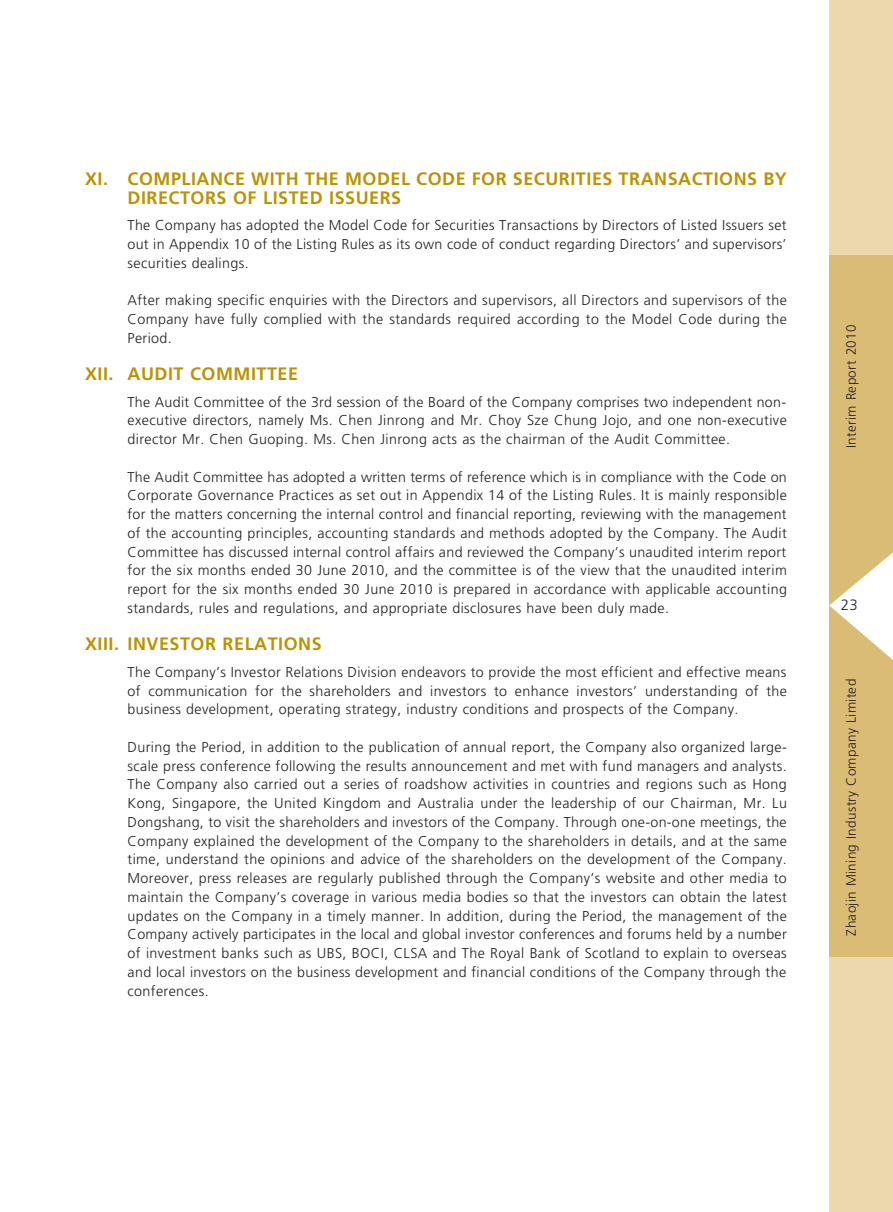
<style>
.page{position:relative;width:893px;height:1212px;background:#fff}
.page>*{position:absolute;margin:0;border:0;box-sizing:border-box;transform-origin:0 0}
.t1{font:700 18px/18.8px "Frutiger LT Std";letter-spacing:.03em;color:#bc9306}
.t2{font:300 15px "Frutiger LT Std";color:#231f20}
.t3{font:300 14.25px/18.8px "Frutiger LT Std";letter-spacing:.03em;color:#231f20;text-align:justify}
.t4{font:300 13.5px "Frutiger LT Std";letter-spacing:.03em;color:#231f20}
</style>
<div class="page">
<div style="left:829px;top:0;width:64px;height:1212px;background:#ebd8ac"></div>
<div style="left:829px;top:255px;width:64px;height:702px;background:#dabc75"></div>
<svg style="left:829px;top:552px;width:64px;height:108px"></svg>
<p class="t1" style="left:128px;top:169px;width:661px;text-indent:-43px">XI. COMPLIANCE WITH THE MODEL CODE FOR SECURITIES TRANSACTIONS BY<br>DIRECTORS OF LISTED ISSUERS</p>
<p class="t3" style="left:128px;top:216px;width:660px">The Company has adopted the Model Code for Securities Transactions by Directors of Listed Issuers set out in Appendix 10 of the Listing Rules as its own code of conduct regarding Directors’ and supervisors’ securities dealings.</p>
<p class="t3" style="left:128px;top:291px;width:661px">After making specific enquiries with the Directors and supervisors, all Directors and supervisors of the Company have fully complied with the standards required according to the Model Code during the Period.</p>
<p class="t1" style="left:85px;top:365px;width:215px">XII. AUDIT COMMITTEE</p>
<p class="t3" style="left:128px;top:392px;width:661px">The Audit Committee of the 3rd session of the Board of the Company comprises two independent non&shy;executive directors, namely Ms. Chen Jinrong and Mr. Choy Sze Chung Jojo, and one non-executive director Mr. Chen Guoping. Ms. Chen Jinrong acts as the chairman of the Audit Committee.</p>
<p class="t3" style="left:128px;top:468px;width:661px">The Audit Committee has adopted a written terms of reference which is in compliance with the Code on Corporate Governance Practices as set out in Appendix 14 of the Listing Rules. It is mainly responsible for the matters concerning the internal control and financial reporting, reviewing with the management of the accounting principles, accounting standards and methods adopted by the Company. The Audit Committee has discussed internal control affairs and reviewed the Company’s unaudited interim report for the six months ended 30 June 2010, and the committee is of the view that the unaudited interim report for the six months ended 30 June 2010 is prepared in accordance with applicable accounting standards, rules and regulations, and appropriate disclosures have been duly made.</p>
<p class="t1" style="left:85px;top:635px;width:238px">XIII. INVESTOR RELATIONS</p>
<p class="t3" style="left:128px;top:663px;width:661px">The Company’s Investor Relations Division endeavors to provide the most efficient and effective means of communication for the shareholders and investors to enhance investors’ understanding of the business development, operating strategy, industry conditions and prospects of the Company.</p>
<p class="t3" style="left:128px;top:738px;width:661px">During the Period, in addition to the publication of annual report, the Company also organized large&shy;scale press conference following the results announcement and met with fund managers and analysts.<br>The Company also carried out a series of roadshow activities in countries and regions such as Hong Kong, Singapore, the United Kingdom and Australia under the leadership of our Chairman, Mr. Lu Dongshang, to visit the shareholders and investors of the Company. Through one-on-one meetings, the Company explained the development of the Company to the shareholders in details, and at the same time, understand the opinions and advice of the shareholders on the development of the Company.<br>Moreover, press releases are regularly published through the Company’s website and other media to maintain the Company’s coverage in various media bodies so that the investors can obtain the latest updates on the Company in a timely manner. In addition, during the Period, the management of the Company actively participates in the local and global investor conferences and forums held by a number of investment banks such as UBS, BOCI, CLSA and The Royal Bank of Scotland to explain to overseas and local investors on the business development and financial conditions of the Company through the conferences.</p>
<p class="t4" style="left:843px;top:448px;width:125px;rotate:-90deg">Interim Report 2010</p>
<p class="t2" style="left:841px;top:596px;width:19px">23</p>
<p class="t4" style="left:843px;top:935px;width:258px;rotate:-90deg">Zhaojin Mining Industry Company Limited</p>
</div>
